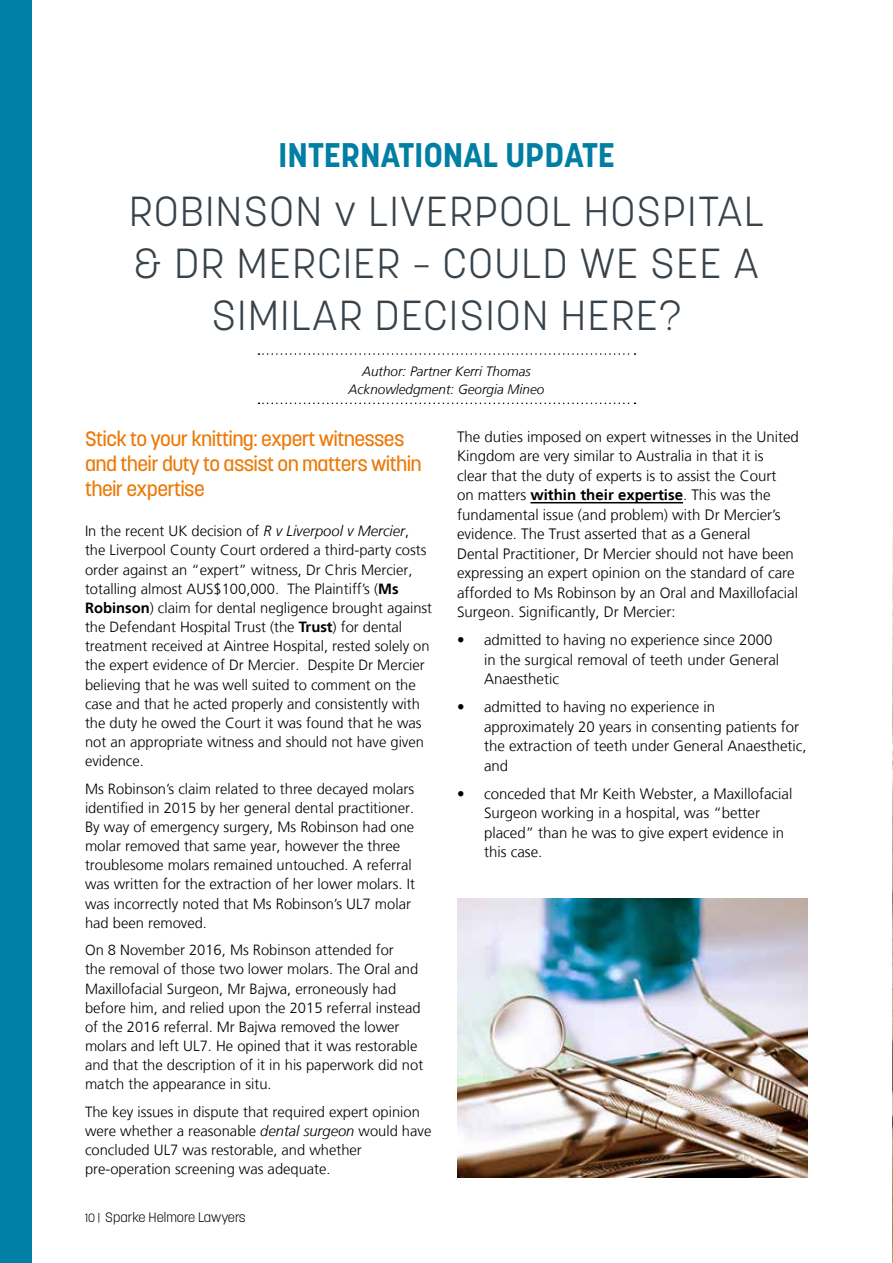
<style>
.page{position:relative;width:893px;height:1263px;background:#fff}
.page>*{position:absolute;margin:0;border:0;box-sizing:border-box;transform-origin:0 0}
.t1{font:300 41.7px/52.1px "Korolev";letter-spacing:.04em;color:#37424a;text-align:center}
.t2{font:700 33.9px "Korolev";color:#007ea3}
.t3{font:500 20.7px/25px "Korolev";letter-spacing:-.03em;color:#ec7a08}
.t4{font:300 15px/19.5px "Frutiger LT";color:#000}
.t5{font:300 14.7px/19.2px "Frutiger LT";color:#000}
.t6{font:italic 300 13.5px/18px "Frutiger LT";color:#000;text-align:center}
.t7{font:300 13.5px "Korolev";color:#000}
.s1{font-style:italic}
.s2{font-weight:700}
.s3{font-size:12px}
</style>
<div class="page">
<img style="left:892px;top:537px;width:1px;height:726px">
<svg style="left:258px;top:353px;width:377px;height:2px"></svg>
<svg style="left:258px;top:403px;width:377px;height:1px"></svg>
<div style="left:0;top:0;width:31px;height:1263px;background:#007ea3"></div>
<hr style="left:530px;top:502px;width:153px;height:1px;background:#000">
<img style="left:457px;top:898px;width:351px;height:280px">
<h2 class="t2" style="left:278px;top:134px;width:338px">INTERNATIONAL UPDATE</h2>
<h1 class="t1" style="left:129px;top:185px;width:636px">ROBINSON v LIVERPOOL HOSPITAL &amp; DR MERCIER – COULD WE SEE A<br>SIMILAR DECISION HERE?</h1>
<p class="t6" style="left:349px;top:363px;width:197px">Author: Partner Kerri Thomas<br>Acknowledgment: Georgia Mineo</p>
<h3 class="t3" style="left:85px;top:426px;width:338px">Stick to your knitting: expert witnesses and their duty to assist on matters within their expertise</h3>
<p class="t5" style="left:85px;top:522px;width:349px">In the recent UK decision of <span class="s1">R v Liverpool v Mercier</span>, the Liverpool County Court ordered a third-party costs order against an “expert” witness, Dr Chris Mercier, totalling almost AUS$100,000. The Plaintiff’s (<span class="s2">Ms Robinson</span>) claim for dental negligence brought against the Defendant Hospital Trust (the <span class="s2">Trust</span>) for dental treatment received at Aintree Hospital, rested solely on the expert evidence of Dr Mercier. Despite Dr Mercier believing that he was well suited to comment on the case and that he acted properly and consistently with the duty he owed the Court it was found that he was not an appropriate witness and should not have given evidence.</p>
<p class="t5" style="left:85px;top:779px;width:331px">Ms Robinson’s claim related to three decayed molars identified in 2015 by her general dental practitioner.<br>By way of emergency surgery, Ms Robinson had one molar removed that same year, however the three troublesome molars remained untouched. A referral was written for the extraction of her lower molars. It was incorrectly noted that Ms Robinson’s UL7 molar had been removed.</p>
<p class="t5" style="left:85px;top:941px;width:340px">On 8 November 2016, Ms Robinson attended for<br>the removal of those two lower molars. The Oral and Maxillofacial Surgeon, Mr Bajwa, erroneously had before him, and relied upon the 2015 referral instead of the 2016 referral. Mr Bajwa removed the lower molars and left UL7. He opined that it was restorable and that the description of it in his paperwork did not match the appearance in situ.</p>
<p class="t5" style="left:85px;top:1102px;width:348px">The key issues in dispute that required expert opinion were whether a reasonable <span class="s1">dental surgeon</span> would have concluded UL7 was restorable, and whether pre-operation screening was adequate.</p>
<p class="t7" style="left:85px;top:1209px;width:162px"><span class="s3">10 |</span> Sparke Helmore Lawyers</p>
<p class="t4" style="left:457px;top:427px;width:343px">The duties imposed on expert witnesses in the United Kingdom are very similar to Australia in that it is<br>clear that the duty of experts is to assist the Court<br>on matters <span class="s2">within their expertise</span>. This was the fundamental issue (and problem) with Dr Mercier’s evidence. The Trust asserted that as a General<br>Dental Practitioner, Dr Mercier should not have been expressing an expert opinion on the standard of care afforded to Ms Robinson by an Oral and Maxillofacial Surgeon. Significantly, Dr Mercier:</p>
<p class="t4" style="left:484px;top:631px;width:297px;text-indent:-27px">• admitted to having no experience since 2000 in the surgical removal of teeth under General<br>Anaesthetic</p>
<p class="t4" style="left:484px;top:698px;width:324px;text-indent:-27px">• admitted to having no experience in approximately 20 years in consenting patients for the extraction of teeth under General Anaesthetic, and</p>
<p class="t4" style="left:484px;top:784px;width:310px;text-indent:-27px">• conceded that Mr Keith Webster, a Maxillofacial Surgeon working in a hospital, was “better placed” than he was to give expert evidence in this case.</p>
</div>
